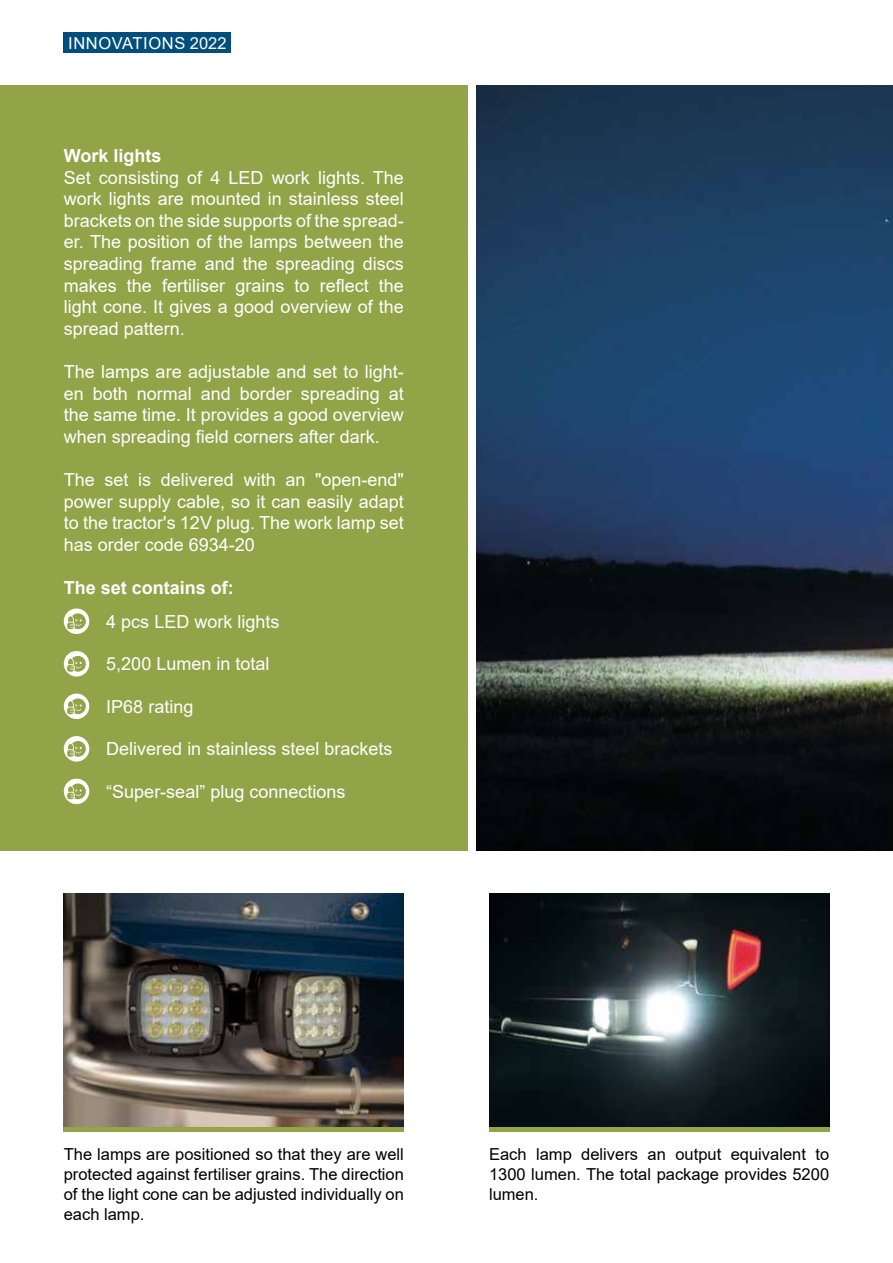
<style>
.page{position:relative;width:893px;height:1263px;background:#fff}
.page>*{position:absolute;margin:0;border:0;box-sizing:border-box;transform-origin:0 0}
.t1{font:18px/21.6px "Arial";color:#fff;text-align:justify}
.t2{font:700 18px "Arial";color:#fff}
.t3{font:16.5px/19.8px "Arial";color:#000;text-align:justify}
.t4{font:16.5px "Arial";letter-spacing:.035em;color:#fff}
</style>
<div class="page">
<img style="left:476px;top:85px;width:417px;height:765px">
<div style="left:0;top:85px;width:468px;height:765px;background:#93a348"></div>
<img style="left:64px;top:893px;width:340px;height:234px">
<hr style="left:64px;top:1127px;width:340px;height:4px;background:#93a348">
<img style="left:489px;top:893px;width:340px;height:234px">
<hr style="left:489px;top:1127px;width:340px;height:4px;background:#93a348">
<div style="left:64px;top:32px;width:167px;height:21px;background:#004e7c"></div>
<svg style="left:64px;top:608px;width:25px;height:26px"></svg>
<svg style="left:64px;top:651px;width:25px;height:25px"></svg>
<svg style="left:64px;top:693px;width:25px;height:26px"></svg>
<svg style="left:64px;top:736px;width:25px;height:25px"></svg>
<svg style="left:64px;top:779px;width:25px;height:25px"></svg>
<p class="t4" style="left:68px;top:31px;width:160px">INNOVATIONS 2022</p>
<p class="t2" style="left:64px;top:143px;width:99px">Work lights</p>
<p class="t1" style="left:64px;top:166px;width:342px">Set consisting of 4 LED work lights. The work lights are mounted in stainless steel brackets on the side supports of the spread&shy;er. The position of the lamps between the spreading frame and the spreading discs makes the fertiliser grains to reflect the light cone. It gives a good overview of the spread pattern.</p>
<p class="t1" style="left:64px;top:361px;width:342px">The lamps are adjustable and set to light&shy;en both normal and border spreading at the same time. It provides a good overview when spreading field corners after dark.</p>
<p class="t1" style="left:64px;top:469px;width:342px">The set is delivered with an "open-end" power supply cable, so it can easily adapt to the tractor's 12V plug. The work lamp set has order code 6934-20</p>
<p class="t2" style="left:64px;top:575px;width:172px">The set contains of:</p>
<p class="t1" style="left:106px;top:611px;width:175px">4 pcs LED work lights</p>
<p class="t1" style="left:106px;top:653px;width:165px">5,200 Lumen in total</p>
<p class="t1" style="left:106px;top:696px;width:89px">IP68 rating</p>
<p class="t1" style="left:106px;top:738px;width:288px">Delivered in stainless steel brackets</p>
<p class="t1" style="left:106px;top:781px;width:241px">“Super-seal” plug connections</p>
<p class="t3" style="left:64px;top:1144px;width:342px">The lamps are positioned so that they are well protected against fertiliser grains. The direction of the light cone can be adjusted individually on each lamp.</p>
<p class="t3" style="left:489px;top:1144px;width:342px">Each lamp delivers an output equivalent to 1300 lumen. The total package provides 5200 lumen.</p>
</div>
